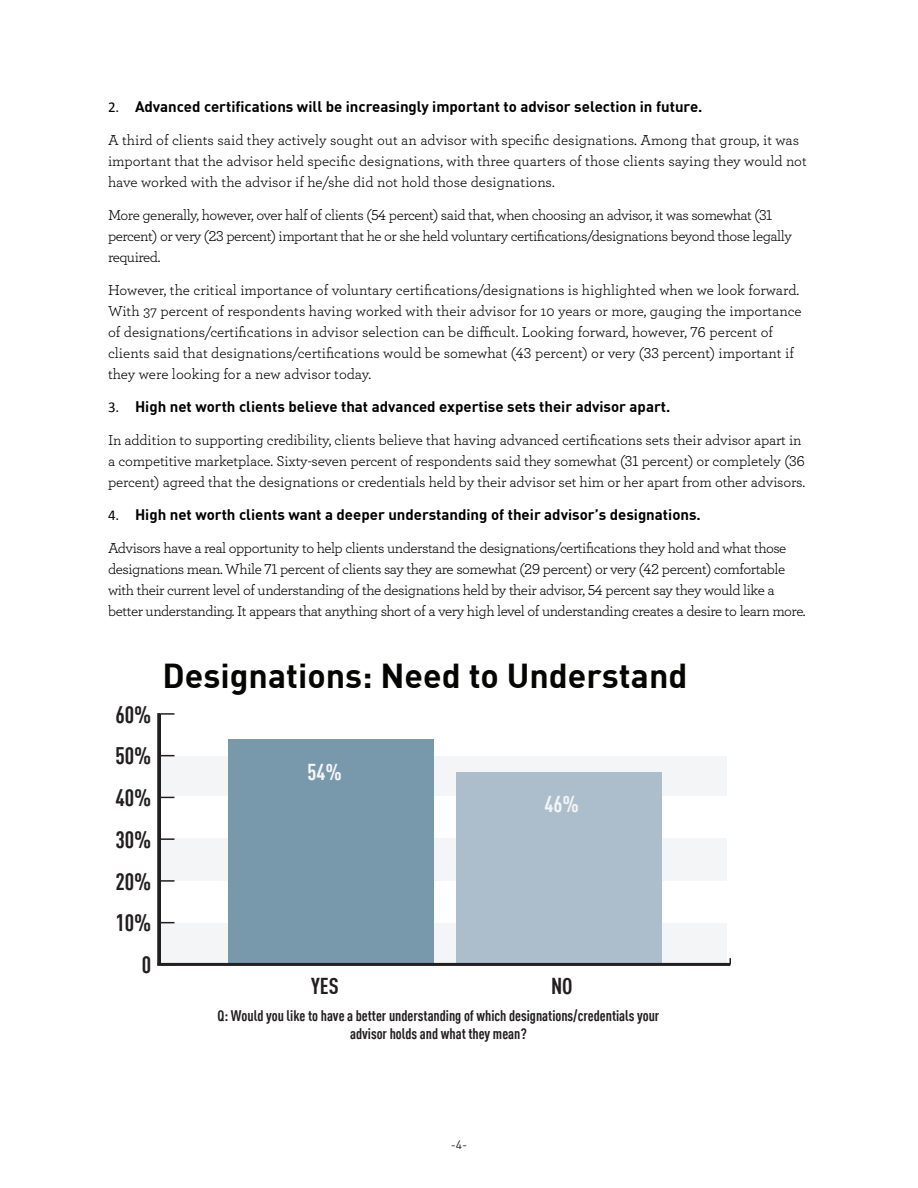
<style>
.page{position:relative;width:918px;height:1188px;background:#fff}
.page>*{position:absolute;margin:0;border:0;box-sizing:border-box;transform-origin:0 0}
.t1{font:700 33.9px "DIN";color:#050504}
.t2{font:700 condensed 23.55px "DINOT";color:#231f20}
.t3{font:700 condensed 22.5px "DINOT";color:#f4f5f6}
.t4{font:700 condensed 22.5px "DINOT";color:#231f20}
.t5{font:15px/21px "Archer";letter-spacing:-.01em;color:#000}
.t6{font:15px/21px "Archer";letter-spacing:-.03em;color:#000}
.t7{font:700 15px "DINOT";color:#000}
.t8{font:700 condensed 15px/18px "DINOT";color:#231f20;text-align:center}
.t9{font:12px "DINOT";color:#231f20}
.s1{font-family:"Calibri";font-weight:400}
</style>
<div class="page">
<div style="left:160px;top:923px;width:567px;height:41px;background:#f4f5f6"></div>
<div style="left:160px;top:839px;width:567px;height:42px;background:#f4f5f6"></div>
<div style="left:160px;top:757px;width:567px;height:39px;background:#f4f5f6"></div>
<hr style="left:160px;top:714px;width:1px;height:250px;background:#231f20">
<svg style="left:161px;top:962px;width:14px;height:1px"></svg>
<svg style="left:161px;top:922px;width:14px;height:1px"></svg>
<svg style="left:161px;top:880px;width:14px;height:2px"></svg>
<svg style="left:161px;top:838px;width:14px;height:2px"></svg>
<svg style="left:161px;top:797px;width:14px;height:1px"></svg>
<svg style="left:161px;top:755px;width:14px;height:1px"></svg>
<svg style="left:160px;top:713px;width:15px;height:2px"></svg>
<div style="left:457px;top:772px;width:205px;height:192px;background:#acbecb"></div>
<div style="left:229px;top:739px;width:205px;height:225px;background:#7898ac"></div>
<hr style="left:157px;top:963px;width:573px;height:3px;background:#231f20">
<hr style="left:157px;top:713px;width:3px;height:251px;background:#231f20">
<p class="t7" style="left:108px;top:95px;width:596px"><span class="s1">2.</span> Advanced certifications will be increasingly important to advisor selection in future.</p>
<p class="t5" style="left:108px;top:129px;width:700px">A third of clients said they actively sought out an advisor with specific designations. Among that group, it was important that the advisor held specific designations, with three quarters of those clients saying they would not have worked with the advisor if he/she did not hold those designations.</p>
<p class="t6" style="left:108px;top:204px;width:686px">More generally, however, over half of clients (54 percent) said that, when choosing an advisor, it was somewhat (31 percent) or very (23 percent) important that he or she held voluntary certifications/designations beyond those legally required.</p>
<p class="t5" style="left:108px;top:279px;width:695px">However, the critical importance of voluntary certifications/designations is highlighted when we look forward.<br>With 37 percent of respondents having worked with their advisor for 10 years or more, gauging the importance of designations/certifications in advisor selection can be difficult. Looking forward, however, 76 percent of clients said that designations/certifications would be somewhat (43 percent) or very (33 percent) important if they were looking for a new advisor today.</p>
<p class="t7" style="left:108px;top:395px;width:564px"><span class="s1">3.</span> High net worth clients believe that advanced expertise sets their advisor apart.</p>
<p class="t5" style="left:108px;top:429px;width:699px">In addition to supporting credibility, clients believe that having advanced certifications sets their advisor apart in a competitive marketplace. Sixty-seven percent of respondents said they somewhat (31 percent) or completely (36 percent) agreed that the designations or credentials held by their advisor set him or her apart from other advisors.</p>
<p class="t7" style="left:108px;top:503px;width:594px"><span class="s1">4.</span> High net worth clients want a deeper understanding of their advisor’s designations.</p>
<p class="t6" style="left:108px;top:537px;width:699px">Advisors have a real opportunity to help clients understand the designations/certifications they hold and what those designations mean. While 71 percent of clients say they are somewhat (29 percent) or very (42 percent) comfortable with their current level of understanding of the designations held by their advisor, 54 percent say they would like a better understanding. It appears that anything short of a very high level of understanding creates a desire to learn more.</p>
<p class="t2" style="left:115px;top:697px;width:37px">60%</p>
<p class="t2" style="left:115px;top:739px;width:37px">50%</p>
<p class="t2" style="left:115px;top:781px;width:37px">40%</p>
<p class="t2" style="left:115px;top:822px;width:37px">30%</p>
<p class="t2" style="left:115px;top:864px;width:37px">20%</p>
<p class="t2" style="left:115px;top:906px;width:37px">10%</p>
<p class="t2" style="left:142px;top:948px;width:11px">0</p>
<p class="t1" style="left:163px;top:653px;width:526px">Designations: Need to Understand</p>
<p class="t3" style="left:308px;top:756px;width:36px">54%</p>
<p class="t3" style="left:545px;top:787px;width:36px">46%</p>
<p class="t4" style="left:311px;top:969px;width:29px">YES</p>
<p class="t4" style="left:551px;top:969px;width:23px">NO</p>
<p class="t8" style="left:218px;top:1005px;width:443px">Q: Would you like to have a better understanding of which designations/credentials your advisor holds and what they mean?</p>
<p class="t9" style="left:451px;top:1135px;width:18px">-4-</p>
</div>
